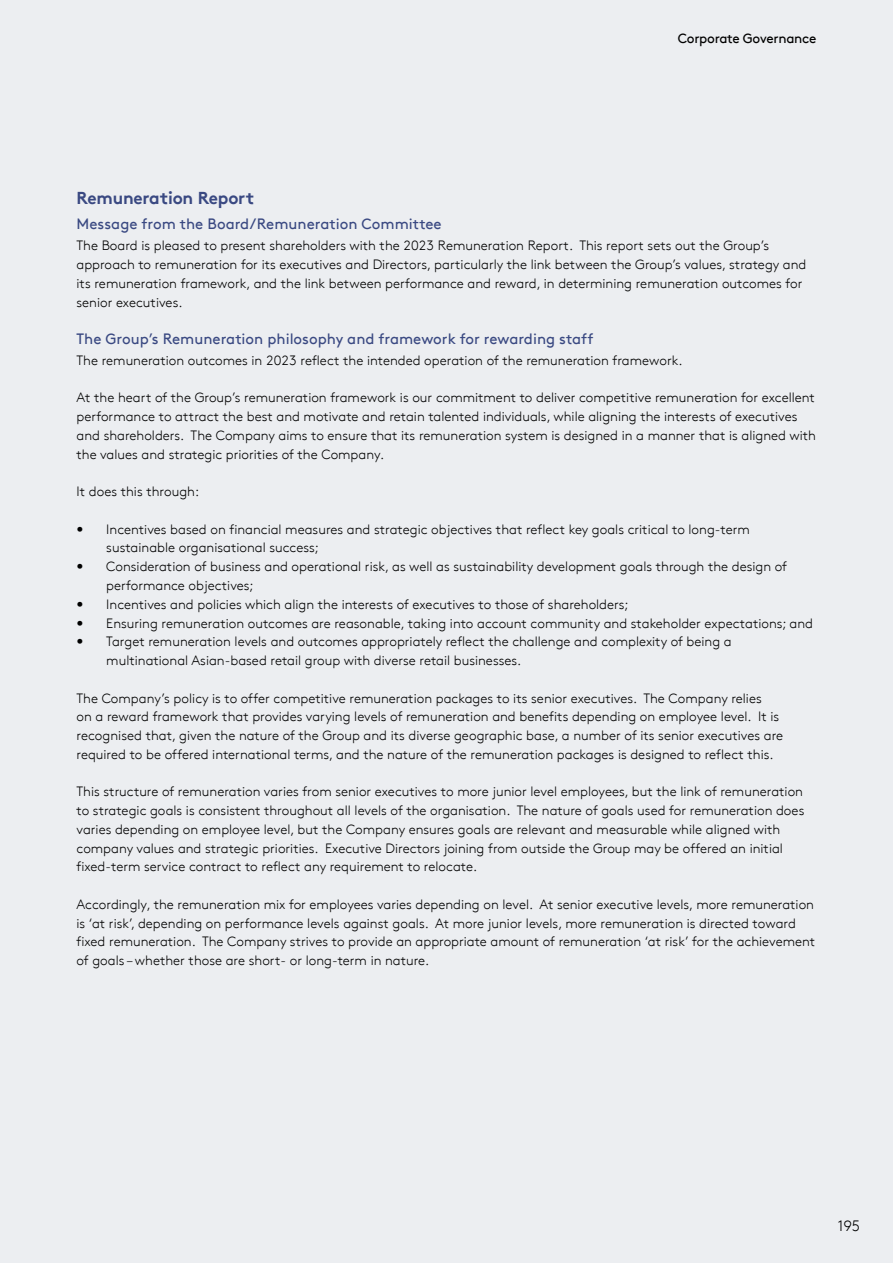
<style>
.page{position:relative;width:893px;height:1263px;background:#eceef1}
.page>*{position:absolute;margin:0;border:0;box-sizing:border-box;transform-origin:0 0}
.t1{font:700 17.25px "Brown";letter-spacing:-.01em;color:#3a4982}
.t2{font:15px "Brown";color:#3a4982}
.t3{font:300 15px "Brown";color:#000}
.t4{font:300 13.5px/18.8px "Brown";color:#000}
.t5{font:13.5px "Brown";letter-spacing:-.02em;color:#000}
</style>
<div class="page">
<p class="t5" style="left:678px;top:31px;width:140px">Corporate Governance</p>
<p class="t1" style="left:77px;top:188px;width:179px">Remuneration Report</p>
<p class="t2" style="left:77px;top:215px;width:367px">Message from the Board/Remuneration Committee</p>
<p class="t4" style="left:77px;top:236px;width:731px">The Board is pleased to present shareholders with the 2023 Remuneration Report. This report sets out the Group’s approach to remuneration for its executives and Directors, particularly the link between the Group’s values, strategy and its remuneration framework, and the link between performance and reward, in determining remuneration outcomes for senior executives.</p>
<p class="t2" style="left:77px;top:330px;width:518px">The Group’s Remuneration philosophy and framework for rewarding staff</p>
<p class="t4" style="left:77px;top:351px;width:607px">The remuneration outcomes in 2023 reflect the intended operation of the remuneration framework.</p>
<p class="t4" style="left:77px;top:389px;width:741px">At the heart of the Group’s remuneration framework is our commitment to deliver competitive remuneration for excellent performance to attract the best and motivate and retain talented individuals, while aligning the interests of executives and shareholders. The Company aims to ensure that its remuneration system is designed in a manner that is aligned with the values and strategic priorities of the Company.</p>
<p class="t4" style="left:77px;top:482px;width:124px">It does this through:</p>
<p class="t4" style="left:106px;top:520px;width:645px;text-indent:-30px">• Incentives based on financial measures and strategic objectives that reflect key goals critical to long-term sustainable organisational success;</p>
<p class="t4" style="left:106px;top:557px;width:682px;text-indent:-30px">• Consideration of business and operational risk, as well as sustainability development goals through the design of performance objectives;</p>
<p class="t4" style="left:77px;top:595px;width:554px">• Incentives and policies which align the interests of executives to those of shareholders;</p>
<p class="t4" style="left:77px;top:614px;width:738px">• Ensuring remuneration outcomes are reasonable, taking into account community and stakeholder expectations; and</p>
<p class="t4" style="left:106px;top:632px;width:627px;text-indent:-30px">• Target remuneration levels and outcomes appropriately reflect the challenge and complexity of being a multinational Asian-based retail group with diverse retail businesses.</p>
<p class="t4" style="left:77px;top:689px;width:708px">The Company’s policy is to offer competitive remuneration packages to its senior executives. The Company relies<br>on a reward framework that provides varying levels of remuneration and benefits depending on employee level. It is recognised that, given the nature of the Group and its diverse geographic base, a number of its senior executives are required to be offered international terms, and the nature of the remuneration packages is designed to reflect this.</p>
<p class="t4" style="left:77px;top:782px;width:729px">This structure of remuneration varies from senior executives to more junior level employees, but the link of remuneration to strategic goals is consistent throughout all levels of the organisation. The nature of goals used for remuneration does varies depending on employee level, but the Company ensures goals are relevant and measurable while aligned with company values and strategic priorities. Executive Directors joining from outside the Group may be offered an initial fixed-term service contract to reflect any requirement to relocate.</p>
<p class="t4" style="left:77px;top:895px;width:740px">Accordingly, the remuneration mix for employees varies depending on level. At senior executive levels, more remuneration is ‘at risk’, depending on performance levels against goals. At more junior levels, more remuneration is directed toward fixed remuneration. The Company strives to provide an appropriate amount of remuneration ‘at risk’ for the achievement of goals – whether those are short- or long-term in nature.</p>
<p class="t3" style="left:838px;top:1217px;width:24px">195</p>
</div>
